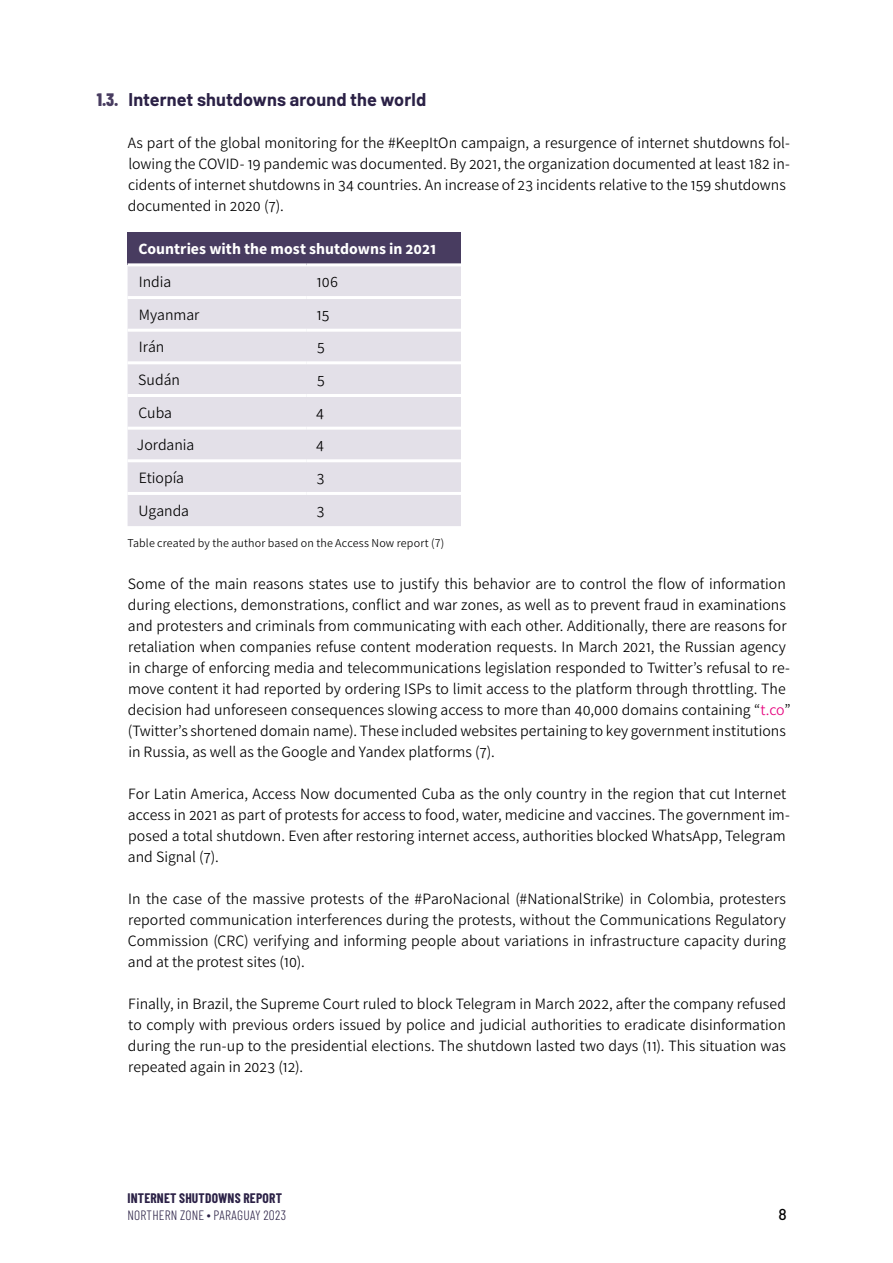
<style>
.page{position:relative;width:893px;height:1263px;background:#fff}
.page>*{position:absolute;margin:0;border:0;box-sizing:border-box;transform-origin:0 0}
.t1{font:700 18px "Barlow";letter-spacing:.005em;color:#2b2146}
.t2{font:15.75px/21px "Source Sans Variable";color:#000}
.t3{font:15.75px "Source Sans Variable";color:#fff}
.t4{font:500 15.75px "Barlow";color:#000}
.t5{font:300 13.5px/16.5px "Barlow Condensed";letter-spacing:.015em;color:#2b2146}
.t6{font:12px "Source Sans Variable";letter-spacing:.01em;color:#000}
.s1{font-family:"Barlow Condensed";font-weight:800;color:#483c60}
.s2{color:#e6007d}
.s3{font-weight:700}
.s4{font-weight:400}
</style>
<div class="page">
<div style="left:128px;top:232px;width:333px;height:33px;background:#483c60"></div>
<div style="left:128px;top:266px;width:333px;height:260px;background:#e3e0e8"></div>
<hr style="left:128px;top:263px;width:178px;height:3px;background:#fff">
<hr style="left:306px;top:263px;width:155px;height:3px;background:#fff">
<hr style="left:128px;top:296px;width:178px;height:3px;background:#fff">
<hr style="left:306px;top:296px;width:155px;height:3px;background:#fff">
<hr style="left:128px;top:329px;width:178px;height:3px;background:#fff">
<hr style="left:306px;top:329px;width:155px;height:3px;background:#fff">
<hr style="left:128px;top:361px;width:178px;height:3px;background:#fff">
<hr style="left:306px;top:361px;width:155px;height:3px;background:#fff">
<hr style="left:128px;top:394px;width:178px;height:3px;background:#fff">
<hr style="left:306px;top:394px;width:155px;height:3px;background:#fff">
<hr style="left:128px;top:427px;width:178px;height:3px;background:#fff">
<hr style="left:306px;top:427px;width:155px;height:3px;background:#fff">
<hr style="left:128px;top:459px;width:178px;height:3px;background:#fff">
<hr style="left:306px;top:459px;width:155px;height:3px;background:#fff">
<hr style="left:128px;top:492px;width:178px;height:3px;background:#fff">
<hr style="left:306px;top:492px;width:155px;height:3px;background:#fff">
<p class="t1" style="left:97px;top:86px;width:331px"><span class="s1">1.3.</span> Internet shutdowns around the world</p>
<p class="t2" style="left:128px;top:132px;width:664px">As part of the global monitoring for the #KeepItOn campaign, a resurgence of internet shutdowns fol&shy;lowing the COVID- 19 pandemic was documented. By 2021, the organization documented at least 182 in&shy;cidents of internet shutdowns in 34 countries. An increase of 23 incidents relative to the 159 shutdowns documented in 2020 (7).</p>
<p class="t3" style="left:138px;top:240px;width:300px">Countries with the most shutdowns in 2021</p>
<p class="t2" style="left:139px;top:271px;width:34px">India</p>
<p class="t2" style="left:317px;top:271px;width:23px">106</p>
<p class="t2" style="left:139px;top:304px;width:62px">Myanmar</p>
<p class="t2" style="left:317px;top:304px;width:15px">15</p>
<p class="t2" style="left:139px;top:337px;width:27px">Irán</p>
<p class="t2" style="left:317px;top:337px;width:9px">5</p>
<p class="t2" style="left:138px;top:369px;width:43px">Sudán</p>
<p class="t2" style="left:317px;top:369px;width:9px">5</p>
<p class="t2" style="left:138px;top:402px;width:35px">Cuba</p>
<p class="t2" style="left:316px;top:402px;width:10px">4</p>
<p class="t2" style="left:137px;top:435px;width:59px">Jordania</p>
<p class="t2" style="left:316px;top:435px;width:10px">4</p>
<p class="t2" style="left:139px;top:467px;width:47px">Etiopía</p>
<p class="t2" style="left:317px;top:467px;width:9px">3</p>
<p class="t2" style="left:139px;top:500px;width:52px">Uganda</p>
<p class="t2" style="left:317px;top:500px;width:9px">3</p>
<p class="t6" style="left:128px;top:536px;width:318px">Table created by the author based on the Access Now report (7)</p>
<p class="t2" style="left:128px;top:573px;width:664px">Some of the main reasons states use to justify this behavior are to control the flow of information during elections, demonstrations, conflict and war zones, as well as to prevent fraud in examinations and protesters and criminals from communicating with each other. Additionally, there are reasons for retaliation when companies refuse content moderation requests. In March 2021, the Russian agency in charge of enforcing media and telecommunications legislation responded to Twitter’s refusal to re&shy;move content it had reported by ordering ISPs to limit access to the platform through throttling. The decision had unforeseen consequences slowing access to more than 40,000 domains containing “<span class="s2">t.co</span>” (Twitter’s shortened domain name). These included websites pertaining to key government institutions in Russia, as well as the Google and Yandex platforms (7).</p>
<p class="t2" style="left:128px;top:783px;width:664px">For Latin America, Access Now documented Cuba as the only country in the region that cut Internet access in 2021 as part of protests for access to food, water, medicine and vaccines. The government im&shy;posed a total shutdown. Even after restoring internet access, authorities blocked WhatsApp, Telegram and Signal (7).</p>
<p class="t2" style="left:128px;top:888px;width:660px;text-align:justify">In the case of the massive protests of the #ParoNacional (#NationalStrike) in Colombia, protesters reported communication interferences during the protests, without the Communications Regulatory Commission (CRC) verifying and informing people about variations in infrastructure capacity during and at the protest sites (10).</p>
<p class="t2" style="left:128px;top:993px;width:659px;text-align:justify">Finally, in Brazil, the Supreme Court ruled to block Telegram in March 2022, after the company refused to comply with previous orders issued by police and judicial authorities to eradicate disinformation during the run-up to the presidential elections. The shutdown lasted two days (11). This situation was repeated again in 2023 (12).</p>
<p class="t5" style="left:128px;top:1189px;width:160px"><span class="s3">INTERNET SHUTDOWNS REPORT<br></span>NORTHERN ZONE <span class="s4">∙</span> PARAGUAY 2023</p>
<p class="t4" style="left:778px;top:1202px;width:10px">8</p>
</div>
